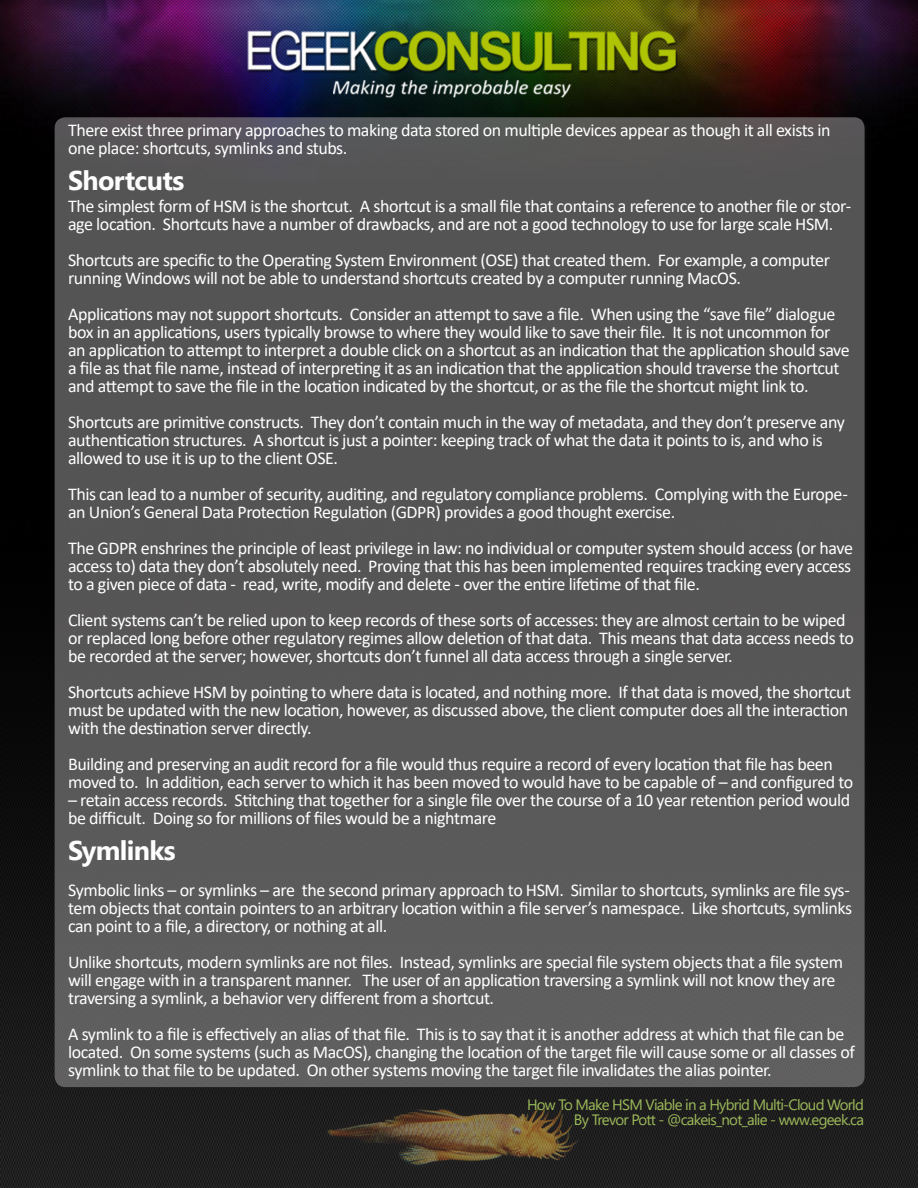
<style>
.page{position:relative;width:918px;height:1188px;background:#fff}
.page>*{position:absolute;margin:0;border:0;box-sizing:border-box;transform-origin:0 0}
.Heading_Bold_White{font:700 27px "Segoe UI";letter-spacing:-.025em;color:#fff}
.Body_Text_White{font:700 27px "Segoe UI";letter-spacing:-.025em;color:#fff}
.Body_Text_White-2{font:18px/18px "Calibri";letter-spacing:-.025em;color:#fff}
.t1{font:15px/15px "Segoe UI";letter-spacing:-.05em;color:#9bbb59;text-align:right}
</style>
<div class="page">
<img style="left:1px;top:1px;width:917px;height:1187px">
<div style="left:55px;top:117px;width:810px;height:970px;background:#575556;border-radius:11px"></div>
<svg style="left:528px;top:1098px;width:336px;height:31px;background:#221f1e"></svg>
<p class="Body_Text_White-2" style="left:68px;top:120px;width:764px">There exist three primary approaches to making data stored on multiple devices appear as though it all exists in one place: shortcuts, symlinks and stubs.</p>
<p class="Heading_Bold_White" style="left:68px;top:155px;width:118px">Shortcuts</p>
<p class="Body_Text_White-2" style="left:68px;top:197px;width:785px">The simplest form of HSM is the shortcut. A shortcut is a small file that contains a reference to another file or stor&shy;age location. Shortcuts have a number of drawbacks, and are not a good technology to use for large scale HSM.</p>
<p class="Body_Text_White-2" style="left:68px;top:251px;width:763px">Shortcuts are specific to the Operating System Environment (OSE) that created them. For example, a computer running Windows will not be able to understand shortcuts created by a computer running MacOS.</p>
<p class="Body_Text_White-2" style="left:68px;top:305px;width:783px">Applications may not support shortcuts. Consider an attempt to save a file. When using the “save file” dialogue box in an applications, users typically browse to where they would like to save their file. It is not uncommon for an application to attempt to interpret a double click on a shortcut as an indication that the application should save a file as that file name, instead of interpreting it as an indication that the application should traverse the shortcut and attempt to save the file in the location indicated by the shortcut, or as the file the shortcut might link to.</p>
<p class="Body_Text_White-2" style="left:68px;top:413px;width:778px">Shortcuts are primitive constructs. They don’t contain much in the way of metadata, and they don’t preserve any authentication structures. A shortcut is just a pointer: keeping track of what the data it points to is, and who is allowed to use it is up to the client OSE.</p>
<p class="Body_Text_White-2" style="left:68px;top:485px;width:781px">This can lead to a number of security, auditing, and regulatory compliance problems. Complying with the Europe&shy;an Union’s General Data Protection Regulation (GDPR) provides a good thought exercise.</p>
<p class="Body_Text_White-2" style="left:68px;top:539px;width:786px;text-align:justify">The GDPR enshrines the principle of least privilege in law: no individual or computer system should access (or have access to) data they don’t absolutely need. Proving that this has been implemented requires tracking every access to a given piece of data - read, write, modify and delete - over the entire lifetime of that file.</p>
<p class="Body_Text_White-2" style="left:68px;top:611px;width:787px">Client systems can’t be relied upon to keep records of these sorts of accesses: they are almost certain to be wiped or replaced long before other regulatory regimes allow deletion of that data. This means that data access needs to be recorded at the server; however, shortcuts don’t funnel all data access through a single server.</p>
<p class="Body_Text_White-2" style="left:68px;top:683px;width:785px">Shortcuts achieve HSM by pointing to where data is located, and nothing more. If that data is moved, the shortcut must be updated with the new location, however, as discussed above, the client computer does all the interaction with the destination server directly.</p>
<p class="Body_Text_White-2" style="left:68px;top:755px;width:787px">Building and preserving an audit record for a file would thus require a record of every location that file has been moved to. In addition, each server to which it has been moved to would have to be capable of – and configured to</p>
<p class="Body_Text_White-2" style="left:68px;top:791px;width:784px">– retain access records. Stitching that together for a single file over the course of a 10 year retention period would be difficult. Doing so for millions of files would be a nightmare</p>
<p class="Body_Text_White" style="left:68px;top:825px;width:109px">Symlinks</p>
<p class="Body_Text_White-2" style="left:68px;top:881px;width:785px;text-align:justify">Symbolic links – or symlinks – are the second primary approach to HSM. Similar to shortcuts, symlinks are file sys&shy;tem objects that contain pointers to an arbitrary location within a file server’s namespace. Like shortcuts, symlinks can point to a file, a directory, or nothing at all.</p>
<p class="Body_Text_White-2" style="left:68px;top:953px;width:777px">Unlike shortcuts, modern symlinks are not files. Instead, symlinks are special file system objects that a file system will engage with in a transparent manner. The user of an application traversing a symlink will not know they are traversing a symlink, a behavior very different from a shortcut.</p>
<p class="Body_Text_White-2" style="left:68px;top:1025px;width:788px">A symlink to a file is effectively an alias of that file. This is to say that it is another address at which that file can be located. On some systems (such as MacOS), changing the location of the target file will cause some or all classes of symlink to that file to be updated. On other systems moving the target file invalidates the alias pointer.</p>
<p class="t1" style="left:527px;top:1096px;width:338px">How To Make HSM Viable in a Hybrid Multi-Cloud World<br>By Trevor Pott - @cakeis_not_alie - www.egeek.ca</p>
</div>
